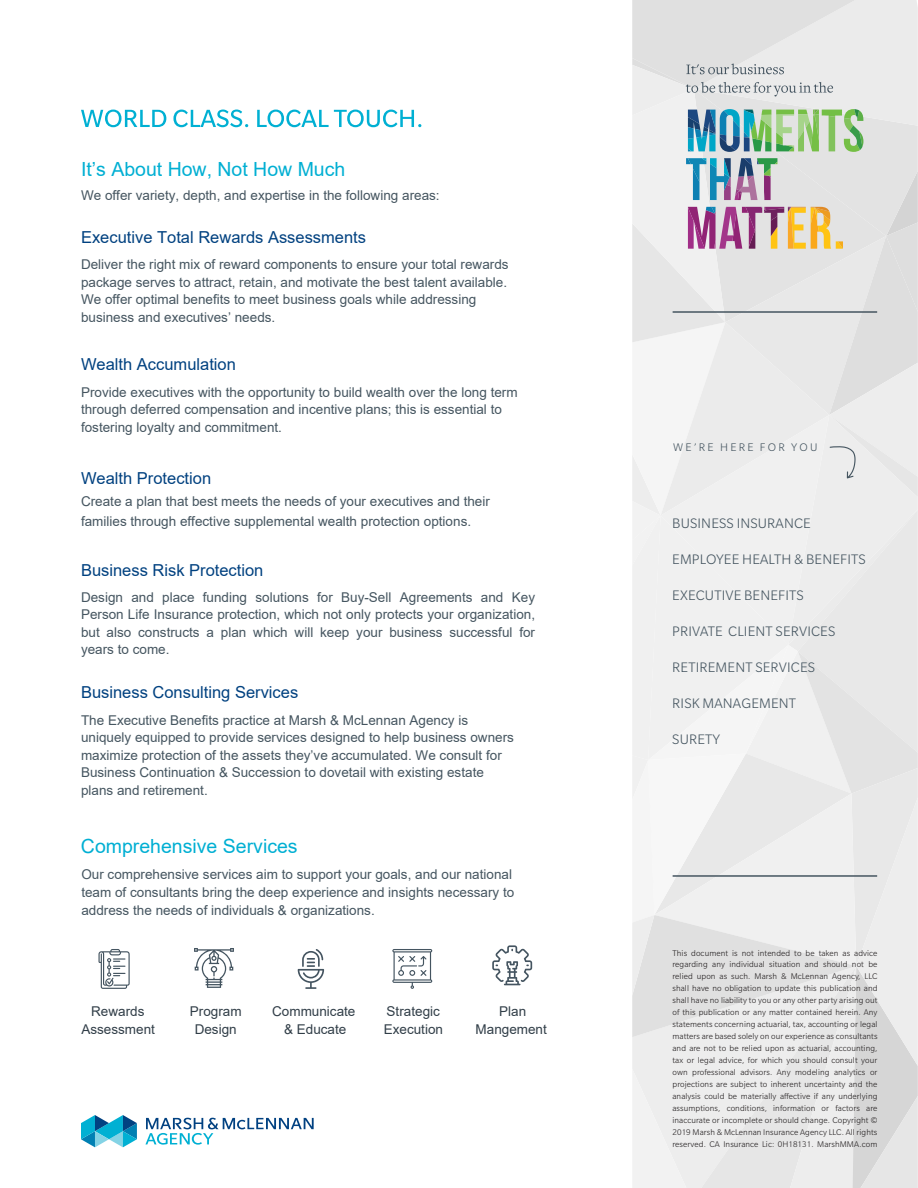
<style>
.page{position:relative;width:918px;height:1188px;background:#fff}
.page>*{position:absolute;margin:0;border:0;box-sizing:border-box;transform-origin:0 0}
.Body_Copy{font:19.5px "Arial";color:#00afd3}
.Thirdhead{font:16.5px "Arial";color:#004180}
.Body_Copy-2{font:16.5px "Arial";color:#004180}
.t1{font:300 15px "Slate Pro";letter-spacing:.01em;color:#455560}
.Body_Copy-3{font:13.5px/17.5px "Arial";color:#455560}
.t2{font:13.5px/18px "Arial";color:#313e48;text-align:center}
.t3{font:300 12px "Slate Pro";letter-spacing:.185em;color:#455560}
.t4{font:300 9px/12px "Slate Pro";letter-spacing:.01em;color:#231f20;text-align:justify}
</style>
<div class="page">
<svg style="left:81px;top:1115px;width:56px;height:32px"></svg>
<svg style="left:145px;top:1118px;width:169px;height:27px"></svg>
<svg style="left:81px;top:110px;width:85px;height:17px"></svg>
<svg style="left:173px;top:110px;width:75px;height:17px"></svg>
<svg style="left:257px;top:110px;width:164px;height:17px"></svg>
<svg style="left:632px;top:0;width:286px;height:1188px"></svg>
<svg style="left:392px;top:949px;width:40px;height:40px"></svg>
<svg style="left:492px;top:945px;width:40px;height:40px"></svg>
<svg style="left:194px;top:948px;width:40px;height:40px"></svg>
<svg style="left:98px;top:949px;width:32px;height:40px"></svg>
<svg style="left:298px;top:949px;width:26px;height:40px"></svg>
<p class="Body_Copy" style="left:81px;top:155px;width:266px">It’s About How, Not How Much</p>
<p class="Body_Copy-3" style="left:81px;top:186px;width:360px">We offer variety, depth, and expertise in the following areas:</p>
<p class="Thirdhead" style="left:81px;top:226px;width:287px">Executive Total Rewards Assessments</p>
<p class="Body_Copy-3" style="left:81px;top:256px;width:429px">Deliver the right mix of reward components to ensure your total rewards package serves to attract, retain, and motivate the best talent available.<br>We offer optimal benefits to meet business goals while addressing business and executives’ needs.</p>
<p class="Thirdhead" style="left:81px;top:353px;width:156px">Wealth Accumulation</p>
<p class="Body_Copy-3" style="left:81px;top:383px;width:438px">Provide executives with the opportunity to build wealth over the long term through deferred compensation and incentive plans; this is essential to fostering loyalty and commitment.</p>
<p class="Body_Copy-2" style="left:81px;top:467px;width:132px">Wealth Protection</p>
<p class="Body_Copy-3" style="left:81px;top:491px;width:410px;line-height:20.1px">Create a plan that best meets the needs of your executives and their families through effective supplemental wealth protection options.</p>
<p class="Thirdhead" style="left:81px;top:558px;width:184px">Business Risk Protection</p>
<p class="Body_Copy-3" style="left:81px;top:588px;width:456px;text-align:justify">Design and place funding solutions for Buy-Sell Agreements and Key Person Life Insurance protection, which not only protects your organization, but also constructs a plan which will keep your business successful for years to come.</p>
<p class="Thirdhead" style="left:81px;top:681px;width:219px">Business Consulting Services</p>
<p class="Body_Copy-3" style="left:81px;top:711px;width:434px">The Executive Benefits practice at Marsh &amp; McLennan Agency is uniquely equipped to provide services designed to help business owners maximize protection of the assets they’ve accumulated. We consult for Business Continuation &amp; Succession to dovetail with existing estate plans and retirement.</p>
<h1 class="Body_Copy" style="left:81px;top:833px;width:218px">Comprehensive Services</h1>
<p class="Body_Copy-3" style="left:81px;top:866px;width:434px">Our comprehensive services aim to support your goals, and our national team of consultants bring the deep experience and insights necessary to address the needs of individuals &amp; organizations.</p>
<p class="t2" style="left:272px;top:1002px;width:85px">Communicate &amp; Educate</p>
<p class="t2" style="left:384px;top:1002px;width:61px;text-align:left">Strategic<br>Execution</p>
<p class="t2" style="left:81px;top:1002px;width:75px">Rewards<br>Assessment</p>
<p class="t2" style="left:476px;top:1002px;width:73px">Plan<br>Mangement</p>
<p class="t2" style="left:190px;top:1002px;width:53px">Program<br>Design</p>
<p class="t3" style="left:673px;top:441px;width:146px">WE’RE HERE FOR YOU</p>
<p class="t1" style="left:672px;top:516px;width:140px">BUSINESS INSURANCE</p>
<p class="t1" style="left:672px;top:552px;width:195px">EMPLOYEE HEALTH &amp; BENEFITS</p>
<p class="t1" style="left:672px;top:588px;width:133px">EXECUTIVE BENEFITS</p>
<p class="t1" style="left:672px;top:624px;width:165px">PRIVATE CLIENT SERVICES</p>
<p class="t1" style="left:672px;top:660px;width:144px">RETIREMENT SERVICES</p>
<p class="t1" style="left:672px;top:696px;width:125px">RISK MANAGEMENT</p>
<p class="t1" style="left:672px;top:732px;width:50px">SURETY</p>
<p class="t4" style="left:672px;top:947px;width:207px">This document is not intended to be taken as advice regarding any individual situation and should not be relied upon as such. Marsh &amp; McLennan Agency, LLC shall have no obligation to update this publication and shall have no liability to you or any other party arising out of this publication or any matter contained herein. Any statements concerning actuarial, tax, accounting or legal matters are based solely on our experience as consultants and are not to be relied upon as actuarial, accounting, tax or legal advice, for which you should consult your own professional advisors. Any modeling analytics or projections are subject to inherent uncertainty and the analysis could be materially affective if any underlying assumptions, conditions, information or factors are inaccurate or incomplete or should change. Copyright © 2019 Marsh &amp; McLennan Insurance Agency LLC. All rights reserved. CA Insurance Lic: 0H18131. MarshMMA.com</p>
</div>
